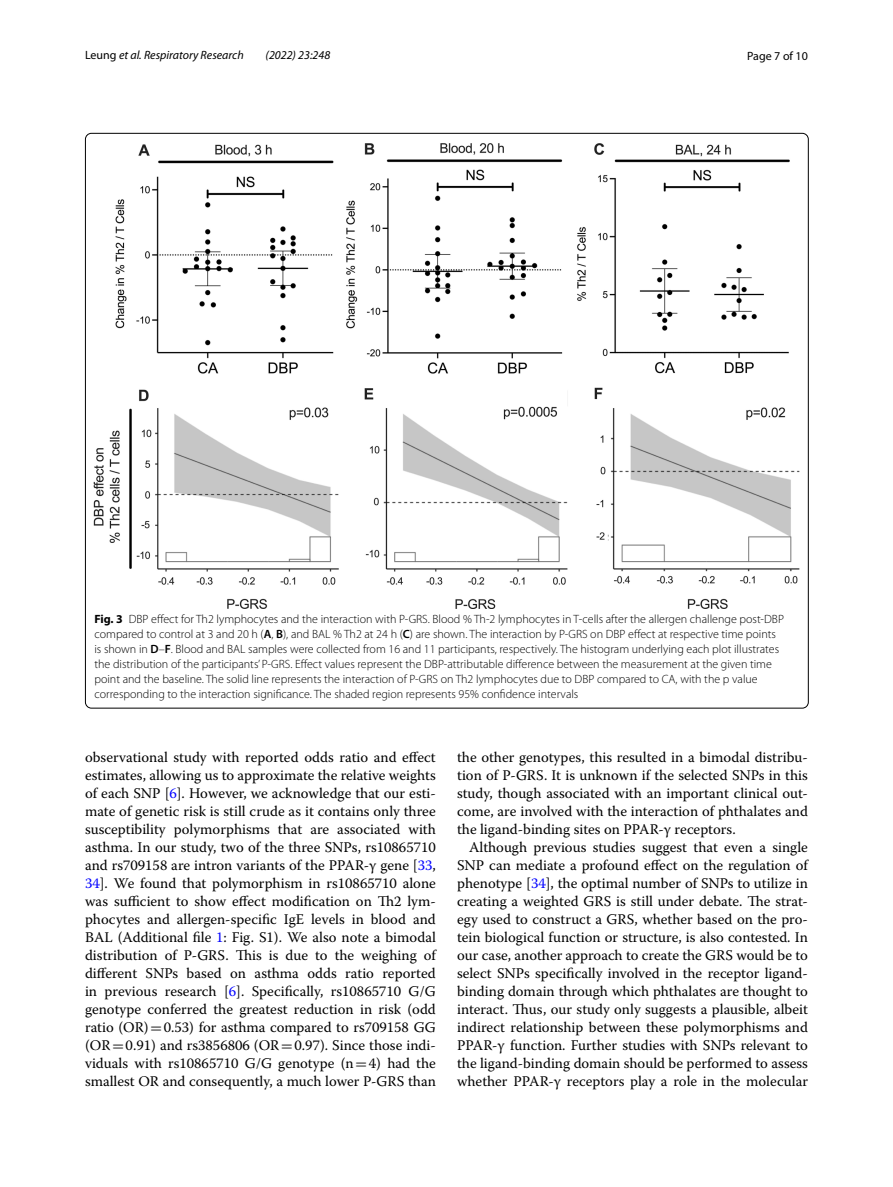
<style>
.page{position:relative;width:893px;height:1187px;background:#fff}
.page>*{position:absolute;margin:0;border:0;box-sizing:border-box;transform-origin:0 0}
.t1{font:14.7px/18px "Warnock Pro";color:#000;text-align:justify}
.t2{font:300 12px/15px "Myriad Pro";color:#000}
.t3{font:italic 12px "Myriad Pro";color:#000}
.t4{font:12px "Myriad Pro";color:#000}
.s1{font-style:normal}
.s2{font-weight:700}
.s3{font-weight:600}
.s4{color:#00f}
.s5{font-family:"MTSY"}
</style>
<div class="page">
<img style="left:94px;top:143px;width:706px;height:465px">
<p class="t3" style="left:85px;top:48px;width:160px"><span class="s1">Leung</span> et al. Respiratory Research</p>
<p class="t3" style="left:266px;top:48px;width:66px">(2022) 23:248</p>
<p class="t4" style="left:747px;top:48px;width:62px">Page 7 of 10</p>
<p class="t2" style="left:94px;top:612px;width:691px"><span class="s2">Fig. 3</span> DBP effect for Th2 lymphocytes and the interaction with P-GRS. Blood % Th-2 lymphocytes in T-cells after the allergen challenge post-DBP compared to control at 3 and 20 h (<span class="s3">A</span>, <span class="s3">B</span>), and BAL % Th2 at 24 h (<span class="s3">C</span>) are shown. The interaction by P-GRS on DBP effect at respective time points is shown in <span class="s3">D</span>–<span class="s3">F</span>. Blood and BAL samples were collected from 16 and 11 participants, respectively. The histogram underlying each plot illustrates the distribution of the participants’ P-GRS. Effect values represent the DBP-attributable difference between the measurement at the given time point and the baseline. The solid line represents the interaction of P-GRS on Th2 lymphocytes due to DBP compared to CA, with the p value corresponding to the interaction significance. The shaded region represents 95% confidence intervals</p>
<p class="t1" style="left:85px;top:747px;width:352px">observational study with reported odds ratio and effect estimates, allowing us to approximate the relative weights of each SNP [<span class="s4">6</span>]. However, we acknowledge that our esti&shy;mate of genetic risk is still crude as it contains only three susceptibility polymorphisms that are associated with asthma. In our study, two of the three SNPs, rs10865710 and rs709158 are intron variants of the PPAR-γ gene [<span class="s4">33</span>, <span class="s4">34</span>]. We found that polymorphism in rs10865710 alone was sufficient to show effect modification on Th2 lym&shy;phocytes and allergen-specific IgE levels in blood and BAL (Additional file <span class="s4">1</span>: Fig. S1). We also note a bimodal distribution of P-GRS. This is due to the weighing of different SNPs based on asthma odds ratio reported in previous research [<span class="s4">6</span>]. Specifically, rs10865710 G/G genotype conferred the greatest reduction in risk (odd ratio (OR)<span class="s5">=</span>0.53) for asthma compared to rs709158 GG (OR<span class="s5">=</span>0.91) and rs3856806 (OR<span class="s5">=</span>0.97). Since those indi&shy;viduals with rs10865710 G/G genotype (n<span class="s5">=</span>4) had the smallest OR and consequently, a much lower P-GRS than</p>
<p class="t1" style="left:457px;top:747px;width:352px">the other genotypes, this resulted in a bimodal distribu&shy;tion of P-GRS. It is unknown if the selected SNPs in this study, though associated with an important clinical out&shy;come, are involved with the interaction of phthalates and the ligand-binding sites on PPAR-γ receptors.</p>
<p class="t1" style="left:457px;top:837px;width:352px;text-indent:12px">Although previous studies suggest that even a single SNP can mediate a profound effect on the regulation of phenotype [<span class="s4">34</span>], the optimal number of SNPs to utilize in creating a weighted GRS is still under debate. The strat&shy;egy used to construct a GRS, whether based on the pro&shy;tein biological function or structure, is also contested. In our case, another approach to create the GRS would be to select SNPs specifically involved in the receptor ligand&shy;binding domain through which phthalates are thought to interact. Thus, our study only suggests a plausible, albeit indirect relationship between these polymorphisms and PPAR-γ function. Further studies with SNPs relevant to the ligand-binding domain should be performed to assess whether PPAR-γ receptors play a role in the molecular</p>
</div>
